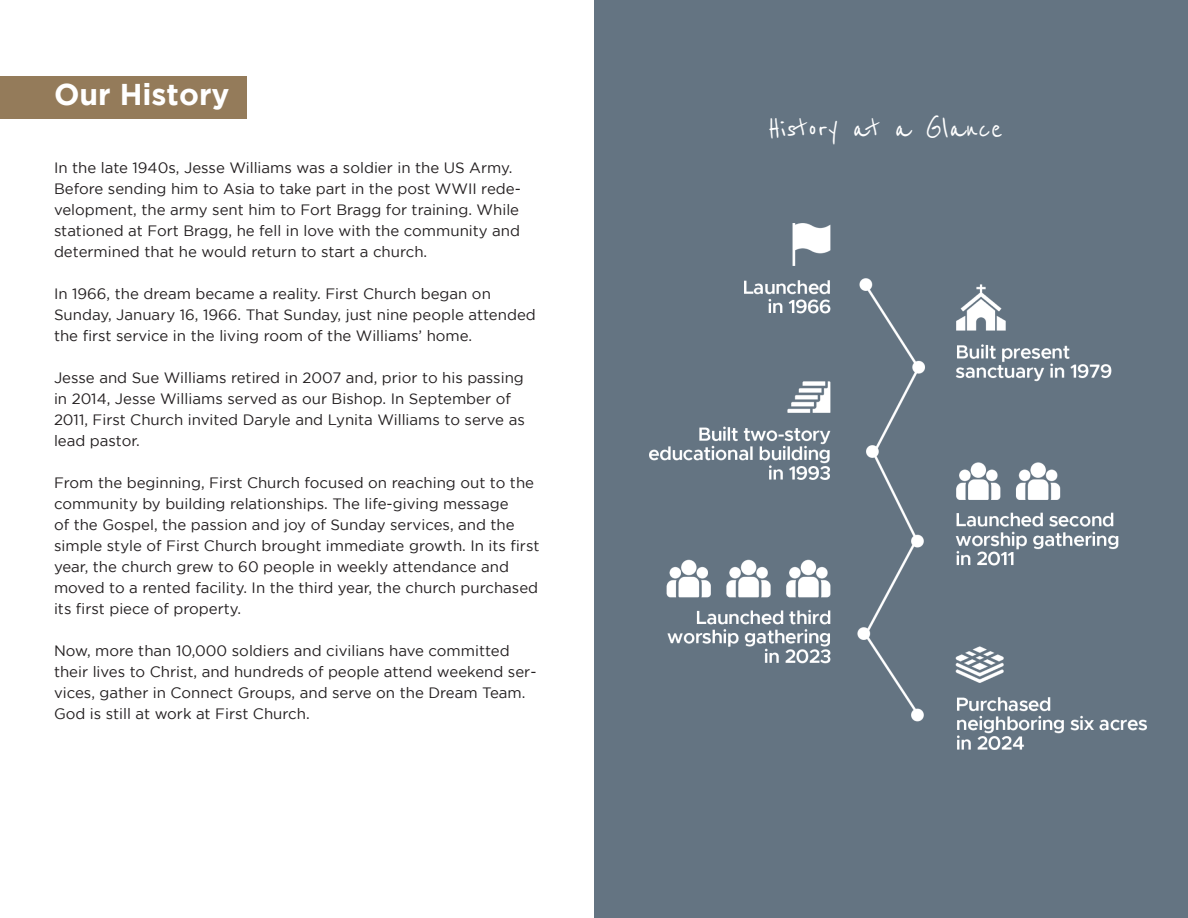
<style>
.page{position:relative;width:1188px;height:918px;background:#fff}
.page>*{position:absolute;margin:0;border:0;box-sizing:border-box;transform-origin:0 0}
.t1{font:34.5px "Reenie Beanie";color:#fff}
.t2{font:700 30px "Gotham";color:#fff}
.t3{font:15px/21px "Gotham";color:#231f20}
</style>
<div class="page">
<div style="left:0;top:76px;width:247px;height:42px;background:#947b5a"></div>
<div style="left:595px;top:0;width:593px;height:918px;background:#647482"></div>
<img style="left:649px;top:224px;width:497px;height:526px">
<p class="t2" style="left:54px;top:77px;width:177px">Our History</p>
<p class="t3" style="left:54px;top:157px;width:468px">In the late 1940s, Jesse Williams was a soldier in the US Army.<br>Before sending him to Asia to take part in the post WWII rede&shy;velopment, the army sent him to Fort Bragg for training. While stationed at Fort Bragg, he fell in love with the community and determined that he would return to start a church.</p>
<p class="t3" style="left:54px;top:283px;width:438px">In 1966, the dream became a reality. First Church began on</p>
<p class="t3" style="left:54px;top:304px;width:483px">Sunday, January 16, 1966. That Sunday, just nine people attended the first service in the living room of the Williams’ home.</p>
<p class="t3" style="left:54px;top:367px;width:472px">Jesse and Sue Williams retired in 2007 and, prior to his passing in 2014, Jesse Williams served as our Bishop. In September of 2011, First Church invited Daryle and Lynita Williams to serve as lead pastor.</p>
<p class="t3" style="left:54px;top:472px;width:487px">From the beginning, First Church focused on reaching out to the community by building relationships. The life-giving message<br>of the Gospel, the passion and joy of Sunday services, and the simple style of First Church brought immediate growth. In its first year, the church grew to 60 people in weekly attendance and moved to a rented facility. In the third year, the church purchased its first piece of property.</p>
<p class="t3" style="left:54px;top:640px;width:484px">Now, more than 10,000 soldiers and civilians have committed their lives to Christ, and hundreds of people attend weekend ser&shy;vices, gather in Connect Groups, and serve on the Dream Team.<br>God is still at work at First Church.</p>
<p class="t1" style="left:768px;top:109px;width:237px">History at a Glance</p>
</div>
